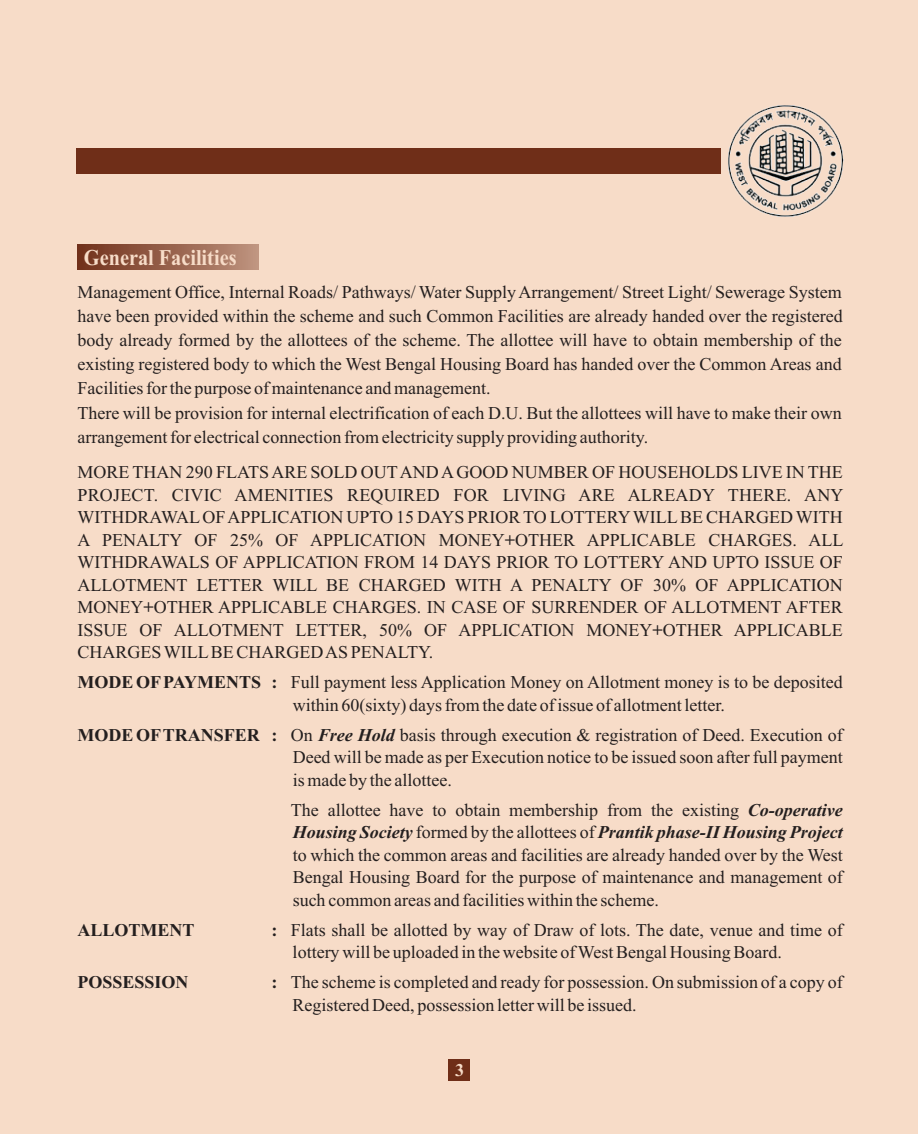
<style>
.page{position:relative;width:918px;height:1134px;background:#f7dcc8}
.page>*{position:absolute;margin:0;border:0;box-sizing:border-box;transform-origin:0 0}
.t1{font:700 22.5px "Times New Roman";color:#f7dcc8;scale:.9 1}
.t2{font:18px/22.5px "Times New Roman";color:#241f1f}
.t3{font:700 18px "Times New Roman";color:#241f1f}
.t4{font:700 18px "Times New Roman";color:#f7dcc8}
.s1{font-weight:700}
.s2{font-weight:700;font-style:italic}
</style>
<div class="page">
<div style="left:76px;top:148px;width:645px;height:26px;background:#6f2e18"></div>
<img style="left:728px;top:105px;width:115px;height:112px">
<div style="left:77px;top:245px;width:182px;height:25px;background:linear-gradient(to right,#71301a,#bd927d)"></div>
<div style="left:448px;top:1059px;width:22px;height:21px;background:#6f2e18"></div>
<p class="t1" style="left:84px;top:250px;width:171px">General Facilities</p>
<p class="t2" style="left:77px;top:282px;width:767px;line-height:24.2px">Management Office, Internal Roads/ Pathways/ Water Supply Arrangement/ Street Light/ Sewerage System have been provided within the scheme and such Common Facilities are already handed over the registered body already formed by the allottees of the scheme. The allottee will have to obtain membership of the existing registered body to which the West Bengal Housing Board has handed over the Common Areas and Facilities for the purpose of maintenance and management.<br>There will be provision for internal electrification of each D.U. But the allottees will have to make their own arrangement for electrical connection from electricity supply providing authority.</p>
<p class="t2" style="left:77px;top:463px;width:768px;text-align:justify">MORE THAN 290 FLATS ARE SOLD OUTAND AGOOD NUMBER OF HOUSEHOLDS LIVE IN THE PROJECT. CIVIC AMENITIES REQUIRED FOR LIVING ARE ALREADY THERE. ANY WITHDRAWALOF APPLICATION UPTO 15 DAYS PRIOR TO LOTTERYWILLBE CHARGED WITH A PENALTY OF 25% OF APPLICATION MONEY<span class="s1">+</span>OTHER APPLICABLE CHARGES. ALL WITHDRAWALS OF APPLICATION FROM 14 DAYS PRIOR TO LOTTERY AND UPTO ISSUE OF ALLOTMENT LETTER WILL BE CHARGED WITH A PENALTY OF 30% OF APPLICATION MONEY<span class="s1">+</span>OTHER APPLICABLE CHARGES. IN CASE OF SURRENDER OF ALLOTMENT AFTER ISSUE OF ALLOTMENT LETTER, 50% OF APPLICATION MONEY<span class="s1">+</span>OTHER APPLICABLE CHARGES WILLBE CHARGED AS PENALTY.</p>
<p class="t2" style="left:293px;top:673px;width:552px;text-indent:-215px"><span class="s1">MODE OFPAYMENTS :</span> Full payment less Application Money on Allotment money is to be deposited within 60(sixty) days from the date of issue of allotment letter.</p>
<p class="t2" style="left:293px;top:725px;width:552px;text-align:justify;text-indent:-215px"><span class="s1">MODE OFTRANSFER :</span> On <span class="s2">Free Hold</span> basis through execution &amp; registration of Deed. Execution of Deed will be made as per Execution notice to be issued soon after full payment is made by the allottee.</p>
<p class="t2" style="left:291px;top:800px;width:554px;text-align:justify">The allottee have to obtain membership from the existing <span class="s2">Co-operative Housing Society</span> formed by the allottees of <span class="s2">Prantik phase-II Housing Project </span>to which the common areas and facilities are already handed over by the West Bengal Housing Board for the purpose of maintenance and management of such common areas and facilities within the scheme.</p>
<p class="t3" style="left:77px;top:924px;width:119px">ALLOTMENT</p>
<p class="t2" style="left:293px;top:920px;width:552px;text-indent:-21px"><span class="s1">:</span> Flats shall be allotted by way of Draw of lots. The date, venue and time of lottery will be uploaded in the website of West Bengal Housing Board.</p>
<p class="t3" style="left:77px;top:976px;width:113px">POSSESSION</p>
<p class="t2" style="left:293px;top:973px;width:552px;text-indent:-21px"><span class="s1">:</span> The scheme is completed and ready for possession. On submission of a copy of<br>Registered Deed, possession letter will be issued.</p>
<p class="t4" style="left:455px;top:1064px;width:10px">3</p>
</div>
